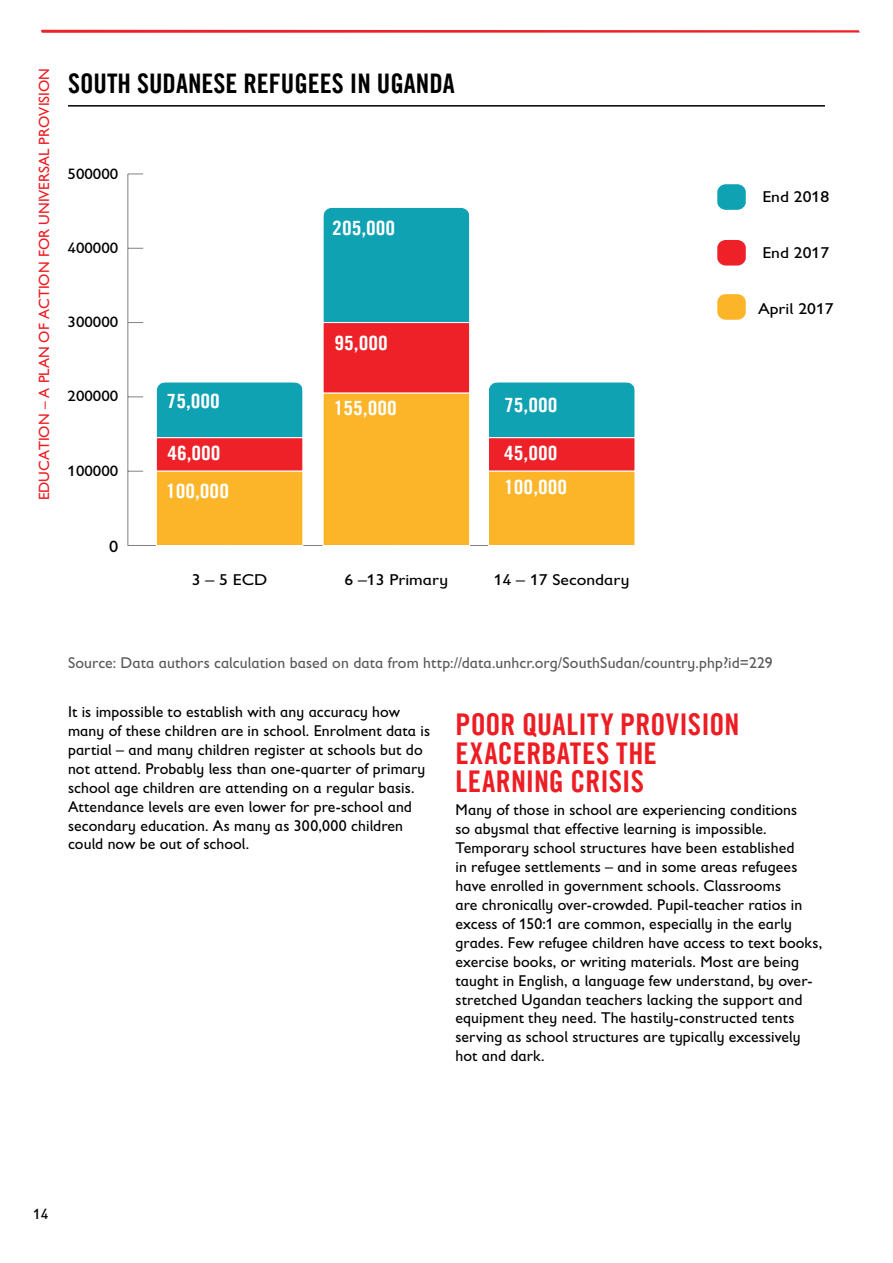
<style>
.page{position:relative;width:893px;height:1263px;background:#fff}
.page>*{position:absolute;margin:0;border:0;box-sizing:border-box;transform-origin:0 0}
.t1{font:30px/28.5px "Trade Gothic LT Com Bd Cn 20";letter-spacing:.005em;color:#ed1d24}
.t2{font:27px "Trade Gothic LT Com Bd Cn 20";color:#000}
.t3{font:19.65px/38.1px "Trade Gothic LT Com Bd Cn 20";color:#fff;scale:1.11 1}
.t4{font:16.5px "Gill Sans Infant Std";color:#000;scale:1.11 1}
.t5{font:15.9px "Gill Sans Infant Std";color:#000;scale:1.11 1}
.t6{font:15.75px/18.9px "Gill Sans Infant Std";letter-spacing:.005em;color:#000}
.t7{font:15.75px "Gill Sans Infant Std";letter-spacing:.005em;color:#58595b}
.t8{font:15.15px "Gill Sans Infant Std";color:#000;scale:1.11 1}
.t9{font:15px "Gill Sans Infant Std";color:#ed1d24}
.t10{font:15px "Gill Sans Infant Std";color:#000}
</style>
<div class="page">
<svg style="left:41px;top:30px;width:819px;height:3px;background:#ef3f44"></svg>
<hr style="left:68px;top:105px;width:757px;height:2px;background:#000">
<hr style="left:128px;top:545px;width:499px;height:1px;background:#808285">
<hr style="left:128px;top:174px;width:1px;height:371px;background:#808285">
<svg style="left:129px;top:471px;width:14px;height:1px"></svg>
<svg style="left:128px;top:397px;width:15px;height:1px"></svg>
<svg style="left:129px;top:322px;width:14px;height:1px"></svg>
<svg style="left:129px;top:248px;width:14px;height:1px"></svg>
<svg style="left:128px;top:174px;width:15px;height:1px"></svg>
<div style="left:156px;top:382px;width:147px;height:56px;background:#0fa2b3"></div>
<div style="left:323px;top:207px;width:147px;height:116px;background:#0fa2b3;border:1px solid #fff"></div>
<div style="left:488px;top:382px;width:147px;height:56px;background:#0fa2b3"></div>
<div style="left:156px;top:437px;width:147px;height:34px;background:#ed2127;border:1px solid #fff"></div>
<div style="left:323px;top:322px;width:147px;height:71px;background:#ed2127;border:1px solid #fff"></div>
<div style="left:488px;top:437px;width:147px;height:34px;background:#ed2127;border:1px solid #fff"></div>
<div style="left:156px;top:471px;width:147px;height:75px;background:#fcb528;border:1px solid #fff"></div>
<div style="left:323px;top:393px;width:147px;height:153px;background:#fcb528;border:1px solid #fff"></div>
<div style="left:488px;top:471px;width:147px;height:75px;background:#fcb528;border:1px solid #fff"></div>
<svg style="left:323px;top:207px;width:9px;height:9px"></svg>
<svg style="left:460px;top:207px;width:10px;height:9px"></svg>
<svg style="left:488px;top:382px;width:10px;height:8px"></svg>
<svg style="left:626px;top:382px;width:9px;height:8px"></svg>
<svg style="left:156px;top:382px;width:10px;height:8px"></svg>
<svg style="left:294px;top:382px;width:9px;height:8px"></svg>
<div style="left:717px;top:184px;width:29px;height:26px;background:#0fa2b3;border-radius:8px"></div>
<div style="left:717px;top:240px;width:29px;height:26px;background:#ed2127;border-radius:8px"></div>
<div style="left:717px;top:294px;width:29px;height:26px;background:#fcb528;border-radius:8px"></div>
<p class="t9" style="left:36px;top:500px;width:434px;rotate:-90deg">EDUCATION – A PLAN OF ACTION FOR UNIVERSAL PROVISION</p>
<h2 class="t2" style="left:68px;top:67px;width:388px">SOUTH SUDANESE REFUGEES IN UGANDA</h2>
<p class="t8" style="left:68px;top:165px;width:47px">500000</p>
<p class="t8" style="left:68px;top:239px;width:47px">400000</p>
<p class="t8" style="left:68px;top:313px;width:47px">300000</p>
<p class="t8" style="left:68px;top:388px;width:47px">200000</p>
<p class="t8" style="left:68px;top:462px;width:47px">100000</p>
<p class="t4" style="left:109px;top:537px;width:10px">0</p>
<p class="t3" style="left:332px;top:208px;width:58px">205,000</p>
<p class="t3" style="left:167px;top:382px;width:50px">75,000</p>
<p class="t3" style="left:166px;top:434px;width:58px">46,000<br>100,000</p>
<p class="t3" style="left:334px;top:324px;width:50px">95,000</p>
<p class="t3" style="left:334px;top:388px;width:58px">155,000</p>
<p class="t3" style="left:504px;top:386px;width:50px">75,000</p>
<p class="t3" style="left:504px;top:436px;width:58px;line-height:33.6px">45,000<br>100,000</p>
<p class="t5" style="left:192px;top:571px;width:70px">3 – 5 ECD</p>
<p class="t5" style="left:344px;top:571px;width:95px">6 –13 Primary</p>
<p class="t5" style="left:494px;top:571px;width:124px">14 – 17 Secondary</p>
<p class="t5" style="left:762px;top:188px;width:62px">End 2018</p>
<p class="t5" style="left:762px;top:243px;width:62px">End 2017</p>
<p class="t5" style="left:758px;top:299px;width:70px">April 2017</p>
<p class="t7" style="left:68px;top:653px;width:706px">Source: Data authors calculation based on data from http://data.unhcr.org/SouthSudan/country.php?id=229</p>
<p class="t6" style="left:68px;top:702px;width:364px">It is impossible to establish with any accuracy how many of these children are in school. Enrolment data is partial – and many children register at schools but do not attend. Probably less than one-quarter of primary school age children are attending on a regular basis.<br>Attendance levels are even lower for pre-school and secondary education. As many as 300,000 children could now be out of school.</p>
<h1 class="t1" style="left:455px;top:710px;width:285px">POOR QUALITY PROVISION<br>EXACERBATES THE<br>LEARNING CRISIS</h1>
<p class="t6" style="left:455px;top:801px;width:368px">Many of those in school are experiencing conditions<br>so abysmal that effective learning is impossible.<br>Temporary school structures have been established<br>in refugee settlements – and in some areas refugees have enrolled in government schools. Classrooms<br>are chronically over-crowded. Pupil-teacher ratios in excess of 150:1 are common, especially in the early grades. Few refugee children have access to text books, exercise books, or writing materials. Most are being taught in English, a language few understand, by over&shy;stretched Ugandan teachers lacking the support and equipment they need. The hastily-constructed tents serving as school structures are typically excessively hot and dark.</p>
<p class="t10" style="left:33px;top:1206px;width:16px">14</p>
</div>
